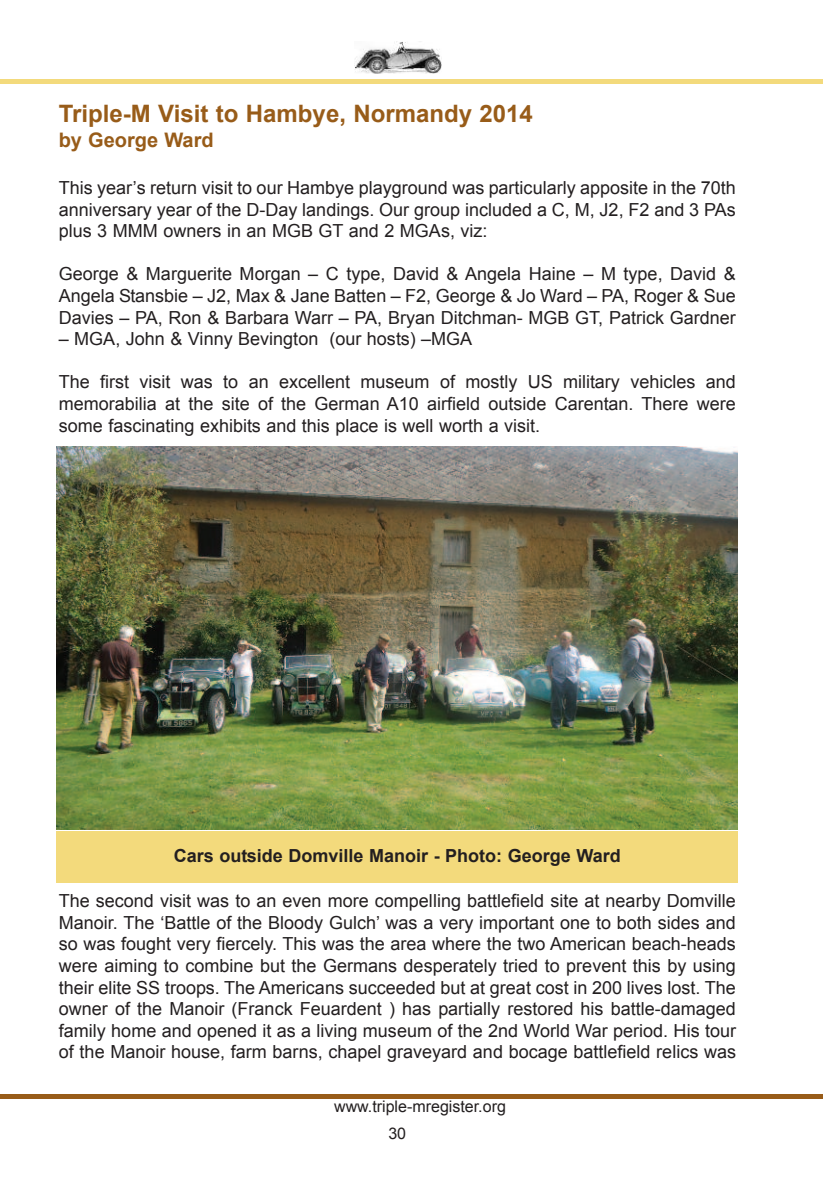
<style>
.page{position:relative;width:823px;height:1191px;background:#fff}
.page>*{position:absolute;margin:0;border:0;box-sizing:border-box;transform-origin:0 0}
.t1{font:700 24px "Arial";color:#985c19}
.t2{font:700 20px "Arial";color:#985c19}
.t3{font:18px/21.6px "Arial";color:#231f20;text-align:justify}
.t4{font:700 18px "Arial";color:#231f20}
.t5{font:16px/27px "Arial";color:#231f20}
</style>
<div class="page">
<div style="left:0;top:79px;width:822px;height:5px;background:#f3da7c"></div>
<div style="left:0;top:1093px;width:822px;height:5px;background:#985c19"></div>
<img style="left:354px;top:41px;width:87px;height:33px">
<img style="left:57px;top:447px;width:680px;height:382px">
<div style="left:57px;top:831px;width:680px;height:52px;background:#f3da7c"></div>
<h1 class="t1" style="left:59px;top:100px;width:475px">Triple-M Visit to Hambye, Normandy 2014</h1>
<p class="t2" style="left:59px;top:129px;width:156px">by George Ward</p>
<p class="t3" style="left:59px;top:177px;width:678px">This year’s return visit to our Hambye playground was particularly apposite in the 70th anniversary year of the D-Day landings. Our group included a C, M, J2, F2 and 3 PAs plus 3 MMM owners in an MGB GT and 2 MGAs, viz:</p>
<p class="t3" style="left:59px;top:263px;width:678px">George &amp; Marguerite Morgan – C type, David &amp; Angela Haine – M type, David &amp; Angela Stansbie – J2, Max &amp; Jane Batten – F2, George &amp; Jo Ward – PA, Roger &amp; Sue Davies – PA, Ron &amp; Barbara Warr – PA, Bryan Ditchman- MGB GT, Patrick Gardner</p>
<p class="t3" style="left:59px;top:328px;width:415px">– MGA, John &amp; Vinny Bevington (our hosts) –MGA</p>
<p class="t3" style="left:59px;top:371px;width:678px">The first visit was to an excellent museum of mostly US military vehicles and memorabilia at the site of the German A10 airfield outside Carentan. There were some fascinating exhibits and this place is well worth a visit.</p>
<p class="t4" style="left:174px;top:845px;width:448px">Cars outside Domville Manoir - Photo: George Ward</p>
<p class="t3" style="left:59px;top:890px;width:678px">The second visit was to an even more compelling battlefield site at nearby Domville Manoir. The ‘Battle of the Bloody Gulch’ was a very important one to both sides and so was fought very fiercely. This was the area where the two American beach-heads were aiming to combine but the Germans desperately tried to prevent this by using their elite SS troops. The Americans succeeded but at great cost in 200 lives lost. The owner of the Manoir (Franck Feuardent ) has partially restored his battle-damaged family home and opened it as a living museum of the 2nd World War period. His tour of the Manoir house, farm barns, chapel graveyard and bocage battlefield relics was</p>
<p class="t5" style="left:388px;top:1092px;width:119px;text-indent:-54px">www.triple-mregister.org<br>30</p>
</div>
